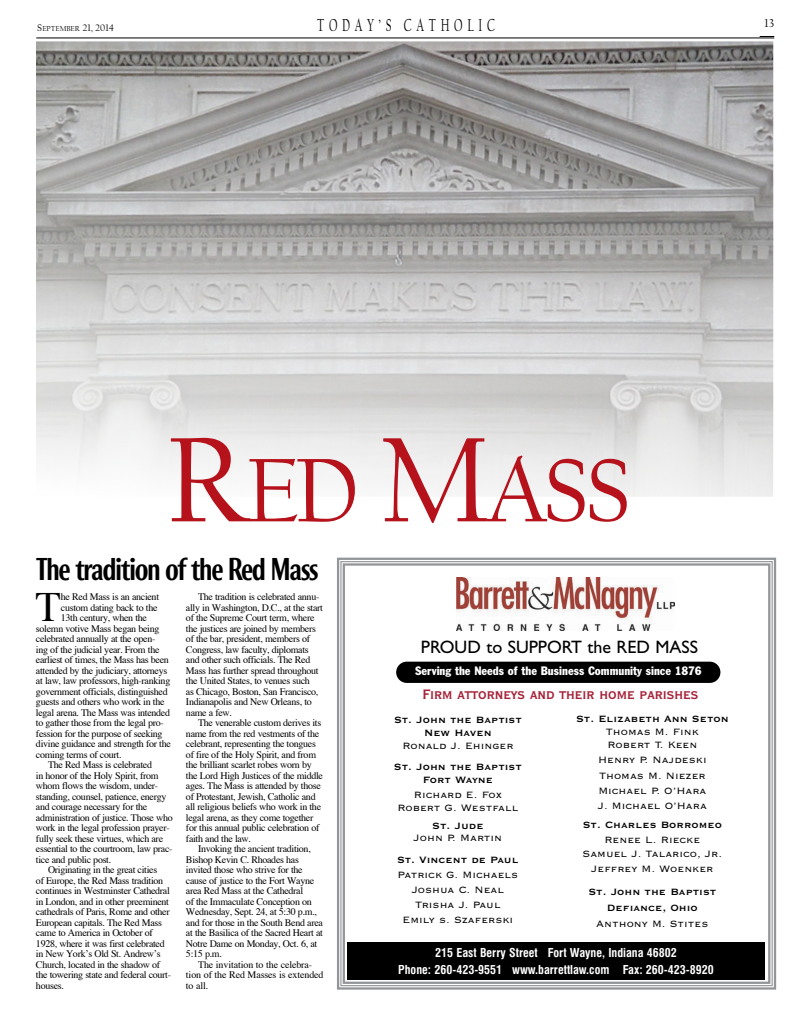
<style>
.page{position:relative;width:810px;height:1026px;background:#fff}
.page>*{position:absolute;margin:0;border:0;box-sizing:border-box;transform-origin:0 0}
.roxy48{font:93.8px "FB Californian";color:#b5121b}
.drop_cap{font:41.7px "Times";color:#000}
.caslon540-30{font:500 30px "Roxy";letter-spacing:-.05em;color:#000}
.t1{font:700 condensed 18px "Copperplate Gothic BT";color:#a52238}
.t2{font:18px "Gill Sans";color:#000}
.t3{font:18px "FB Californian";letter-spacing:.4em;color:#000;scale:.65 1}
.t4{font:12px/15px "Copperplate Gothic BT";color:#000;text-align:center}
.t5{font:700 12px/13px "Copperplate Gothic BT";color:#000;text-align:center}
.t6{font:700 condensed 12px/17.3px "Swiss 721 BT";color:#fff;text-align:center}
.t7{font:condensed 12px "Franklin Gothic BT";color:#fff}
.t8{font:12px "FB Californian";color:#000}
.body{font:10px/10.5px "Times";letter-spacing:-.03em;color:#000}
.drop_cap-2{font:10px "Times";letter-spacing:-.03em;color:#000}
.body-2{font:10px/10.5px "Times";letter-spacing:-.01em;color:#000}
.t9{font:10px "FB Californian";color:#000}
.s1{font-size:7.5px}
.s2{font-size:125px}
.s3{font-weight:400}
.s4{font-weight:700}
</style>
<div class="page">
<hr style="left:36px;top:37px;width:738px;height:1px;background:#000">
<svg style="left:760px;top:36px;width:14px;height:1px"></svg>
<div style="left:337px;top:558px;width:439px;height:432px;border:2px solid #939598"></div>
<div style="left:343px;top:563px;width:427px;height:421px;border:2px solid #939598"></div>
<svg style="left:456px;top:577px;width:219px;height:54px"></svg>
<div style="left:347px;top:942px;width:418px;height:38px;background:#000"></div>
<div style="left:396px;top:662px;width:324px;height:21px;background:#000;border-radius:11px"></div>
<img style="left:36px;top:41px;width:737px;height:456px">
<p class="t9" style="left:37px;top:22px;width:78px">S<span class="s1">EPTEMBER</span> 21, 2014</p>
<h3 class="t3" style="left:317px;top:16px;width:275px">TODAY’S CATHOLIC</h3>
<p class="t8" style="left:765px;top:17px;width:11px">13</p>
<p class="roxy48" style="left:166px;top:443px;width:468px"><span class="s2">R</span>ED <span class="s2">M</span>ASS</p>
<p class="caslon540-30" style="left:36px;top:551px;width:284px">The tradition of the Red Mass</p>
<p class="drop_cap" style="left:35px;top:581px;width:27px">T</p>
<p class="drop_cap-2" style="left:61px;top:591px;width:100px">he Red Mass is an ancient</p>
<p class="body" style="left:186px;top:592px;width:139px;text-indent:12px">The tradition is celebrated annu&shy;ally in Washington, D.C., at the start of the Supreme Court term, where the justices are joined by members of the bar, president, members of<br>Congress, law faculty, diplomats and other such officials. The Red<br>Mass has further spread throughout the United States, to venues such<br>as Chicago, Boston, San Francisco,<br>Indianapolis and New Orleans, to name a few.</p>
<p class="body" style="left:186px;top:718px;width:139px;text-indent:12px">The venerable custom derives its name from the red vestments of the celebrant, representing the tongues of fire of the Holy Spirit, and from the brilliant scarlet robes worn by the Lord High Justices of the middle ages. The Mass is attended by those of Protestant, Jewish, Catholic and all religious beliefs who work in the legal arena, as they come together for this annual public celebration of faith and the law.</p>
<p class="body" style="left:186px;top:844px;width:139px;text-indent:12px">Invoking the ancient tradition,<br>Bishop Kevin C. Rhoades has invited those who strive for the cause of justice to the Fort Wayne area Red Mass at the Cathedral<br>of the Immaculate Conception on<br>Wednesday, Sept. 24, at 5:30 p.m., and for those in the South Bend area at the Basilica of the Sacred Heart at<br>Notre Dame on Monday, Oct. 6, at<br>5:15 p.m.</p>
<p class="body-2" style="left:186px;top:960px;width:139px;text-indent:12px">The invitation to the celebra&shy;tion of the Red Masses is extended to all.</p>
<p class="drop_cap-2" style="left:61px;top:601px;width:98px">custom dating back to the</p>
<p class="drop_cap-2" style="left:61px;top:612px;width:88px">13th century, when the</p>
<p class="drop_cap-2" style="left:36px;top:622px;width:125px">solemn votive Mass began being</p>
<p class="drop_cap-2" style="left:36px;top:633px;width:121px">celebrated annually at the open-</p>
<p class="drop_cap-2" style="left:36px;top:643px;width:125px">ing of the judicial year. From the</p>
<p class="drop_cap-2" style="left:36px;top:654px;width:134px">earliest of times, the Mass has been</p>
<p class="drop_cap-2" style="left:36px;top:664px;width:133px">attended by the judiciary, attorneys</p>
<p class="drop_cap-2" style="left:36px;top:675px;width:136px">at law, law professors, high-ranking</p>
<p class="drop_cap-2" style="left:36px;top:685px;width:133px">government officials, distinguished</p>
<p class="drop_cap-2" style="left:36px;top:696px;width:130px">guests and others who work in the</p>
<p class="drop_cap-2" style="left:36px;top:706px;width:136px">legal arena. The Mass was intended</p>
<p class="drop_cap-2" style="left:36px;top:717px;width:129px">to gather those from the legal pro-</p>
<p class="drop_cap-2" style="left:36px;top:727px;width:128px">fession for the purpose of seeking</p>
<p class="drop_cap-2" style="left:36px;top:738px;width:136px">divine guidance and strength for the</p>
<p class="drop_cap-2" style="left:36px;top:748px;width:87px">coming terms of court.</p>
<p class="body" style="left:36px;top:760px;width:138px;text-indent:12px">The Red Mass is celebrated<br>in honor of the Holy Spirit, from whom flows the wisdom, under&shy;standing, counsel, patience, energy and courage necessary for the administration of justice. Those who work in the legal profession prayer&shy;fully seek these virtues, which are essential to the courtroom, law prac&shy;tice and public post.</p>
<p class="body" style="left:36px;top:865px;width:137px;text-indent:12px">Originating in the great cities<br>of Europe, the Red Mass tradition continues in Westminster Cathedral in London, and in other preeminent cathedrals of Paris, Rome and other<br>European capitals. The Red Mass came to America in October of<br>1928, where it was first celebrated in New York’s Old St. Andrew’s<br>Church, located in the shadow of the towering state and federal court&shy;houses.</p>
<p class="t2" style="left:421px;top:636px;width:279px">PROUD to SUPPORT the RED MASS</p>
<p class="t7" style="left:415px;top:663px;width:288px">Serving the Needs of the Business Community since 1876</p>
<p class="t1" style="left:423px;top:684px;width:277px">Firm attorneys and their home parishes</p>
<p class="t5" style="left:394px;top:713px;width:129px">St. John the Baptist<br>New Haven<br><span class="s3">Ronald J. Ehinger</span></p>
<p class="t5" style="left:394px;top:760px;width:129px">St. John the Baptist<br>Fort Wayne</p>
<p class="t4" style="left:397px;top:788px;width:123px;line-height:13px">Richard E. Fox<br>Robert G. Westfall</p>
<p class="t4" style="left:414px;top:819px;width:90px;line-height:12px"><span class="s4">St. Jude<br></span>John P. Martin</p>
<p class="t4" style="left:397px;top:852px;width:123px"><span class="s4">St. Vincent de Paul<br></span>Patrick G. Michaels<br>Joshua C. Neal<br>Trisha J. Paul<br>Emily s. Szaferski</p>
<p class="t4" style="left:576px;top:712px;width:154px;line-height:13px"><span class="s4">St. Elizabeth Ann Seton<br></span>Thomas M. Fink<br>Robert T. Keen</p>
<p class="t4" style="left:598px;top:752px;width:111px;line-height:15.3px;text-align:justify">Henry P. Najdeski Thomas M. Niezer Michael P. O’Hara J. Michael O’Hara</p>
<p class="t4" style="left:583px;top:818px;width:141px;line-height:14.4px"><span class="s4">St. Charles Borromeo<br></span>Renee L. Riecke<br>Samuel J. Talarico, Jr.<br>Jeffrey M. Woenker</p>
<p class="t5" style="left:588px;top:884px;width:129px;line-height:16px">St. John the Baptist<br>Defiance, Ohio<br><span class="s3">Anthony M. Stites</span></p>
<p class="t6" style="left:398px;top:944px;width:317px">215 East Berry Street Fort Wayne, Indiana 46802<br>Phone: 260-423-9551 www.barrettlaw.com Fax: 260-423-8920</p>
</div>
